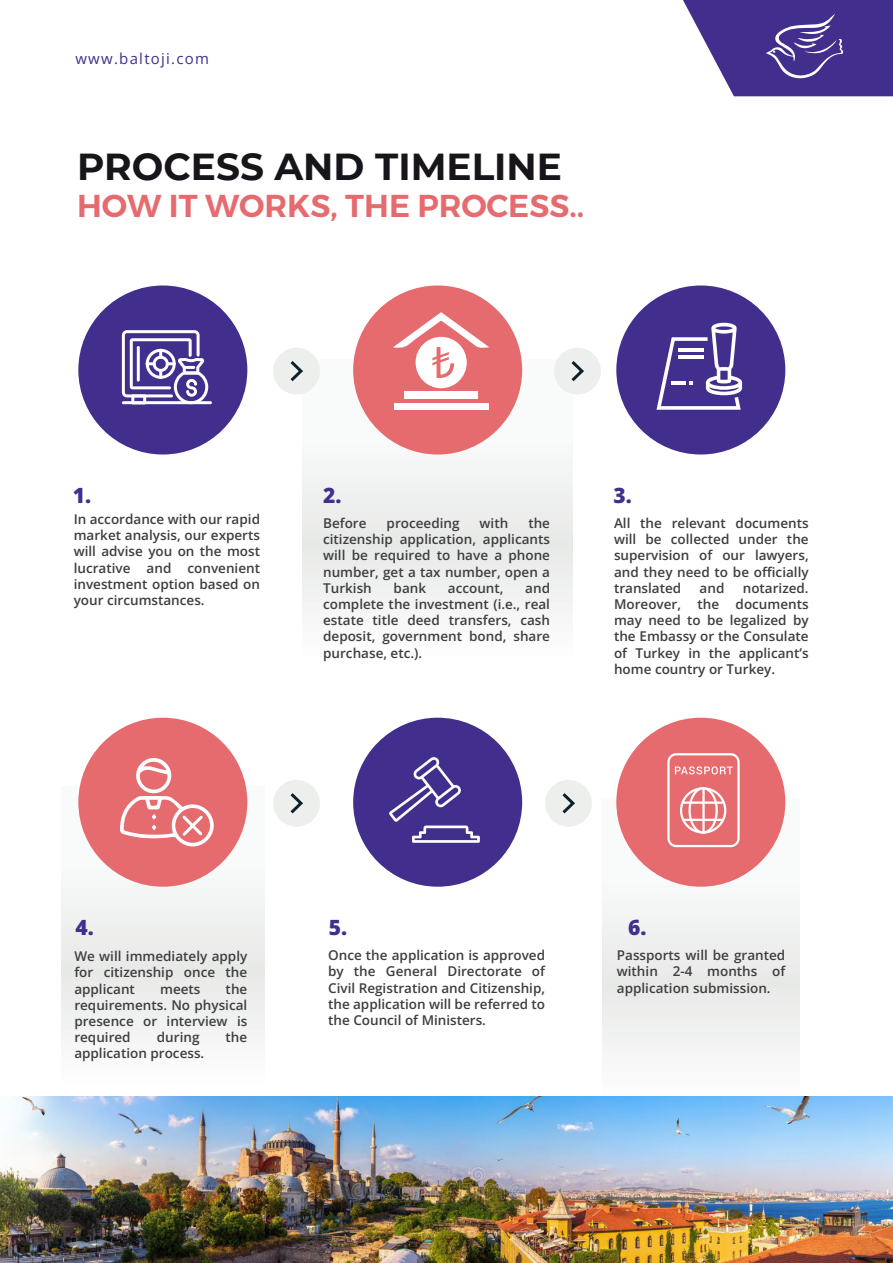
<style>
.page{position:relative;width:893px;height:1263px;background:#fff}
.page>*{position:absolute;margin:0;border:0;box-sizing:border-box;transform-origin:0 0}
.t1{font:700 37.5px "Montserrat";color:#18151a}
.t2{font:600 31.5px "Montserrat";color:#e66b6e}
.t3{font:800 21px "Open Sans";color:#422f8d}
.t4{font:15px "Open Sans";letter-spacing:.085em;color:#422f8d}
.t5{font:600 13.5px/16.2px "Open Sans";color:#3e3e3f;text-align:justify}
</style>
<div class="page">
<div style="left:303px;top:360px;width:269px;height:302px;background:#f1f4f2"></div>
<div style="left:62px;top:787px;width:202px;height:302px;background:#f1f3f2"></div>
<div style="left:602px;top:800px;width:197px;height:302px;background:#f1f3f2"></div>
<div style="left:78px;top:285px;width:169px;height:169px;background:#422f8d;border-radius:50%"></div>
<div style="left:353px;top:285px;width:169px;height:169px;background:#e66b6e;border-radius:50%"></div>
<div style="left:616px;top:285px;width:169px;height:169px;background:#422f8d;border-radius:50%"></div>
<div style="left:273px;top:348px;width:47px;height:46px;background:#edefed;border-radius:50%"></div>
<div style="left:554px;top:348px;width:47px;height:46px;background:#edefed;border-radius:50%"></div>
<svg style="left:290px;top:361px;width:13px;height:21px"></svg>
<svg style="left:571px;top:361px;width:13px;height:21px"></svg>
<div style="left:78px;top:718px;width:169px;height:169px;background:#e66b6e;border-radius:50%"></div>
<div style="left:353px;top:718px;width:169px;height:169px;background:#422f8d;border-radius:50%"></div>
<div style="left:616px;top:718px;width:169px;height:169px;background:#e66b6e;border-radius:50%"></div>
<div style="left:273px;top:780px;width:47px;height:47px;background:#edefed;border-radius:50%"></div>
<div style="left:545px;top:780px;width:47px;height:47px;background:#edefed;border-radius:50%"></div>
<svg style="left:290px;top:793px;width:13px;height:21px"></svg>
<svg style="left:562px;top:793px;width:13px;height:21px"></svg>
<img style="left:0;top:1096px;width:893px;height:167px">
<svg style="left:683px;top:0;width:210px;height:96px"></svg>
<svg style="left:122px;top:330px;width:86px;height:71px"></svg>
<hr style="left:122px;top:401px;width:90px;height:3px;background:#fff">
<svg style="left:389px;top:757px;width:91px;height:86px"></svg>
<div style="left:394px;top:403px;width:94px;height:7px;background:#fff"></div>
<div style="left:405px;top:391px;width:73px;height:7px;background:#fff"></div>
<svg style="left:393px;top:312px;width:96px;height:76px"></svg>
<div style="left:667px;top:753px;width:73px;height:94px;border:2px solid #fff;border-radius:8px"></div>
<svg style="left:675px;top:766px;width:58px;height:8px"></svg>
<svg style="left:681px;top:788px;width:44px;height:44px"></svg>
<div style="left:680px;top:787px;width:46px;height:47px;border:2px solid #fff;border-radius:50%"></div>
<svg style="left:690px;top:788px;width:27px;height:44px"></svg>
<div style="left:688px;top:787px;width:30px;height:47px;border:2px solid #fff;border-radius:50%"></div>
<hr style="left:702px;top:789px;width:3px;height:43px;background:#fff">
<hr style="left:684px;top:819px;width:38px;height:2px;background:#fff">
<hr style="left:683px;top:801px;width:40px;height:3px;background:#fff">
<svg style="left:120px;top:758px;width:94px;height:89px"></svg>
<svg style="left:656px;top:323px;width:86px;height:87px"></svg>
<p class="t4" style="left:75px;top:48px;width:135px">www.baltoji.com</p>
<h1 class="t1" style="left:77px;top:139px;width:486px">PROCESS AND TIMELINE</h1>
<h2 class="t2" style="left:77px;top:181px;width:509px">HOW IT WORKS, THE PROCESS..</h2>
<h3 class="t3" style="left:73px;top:481px;width:20px">1.</h3>
<h3 class="t3" style="left:323px;top:481px;width:20px">2.</h3>
<h3 class="t3" style="left:614px;top:481px;width:20px">3.</h3>
<p class="t5" style="left:323px;top:515px;width:45px">Before</p>
<p class="t5" style="left:387px;top:515px;width:74px">proceeding</p>
<p class="t5" style="left:480px;top:515px;width:30px">with</p>
<p class="t5" style="left:74px;top:511px;width:188px">In accordance with our rapid market analysis, our experts will advise you on the most lucrative and convenient investment option based on your circumstances.</p>
<p class="t5" style="left:323px;top:515px;width:228px;text-indent:205px">the citizenship application, applicants will be required to have a phone number, get a tax number, open a Turkish</p>
<p class="t5" style="left:614px;top:515px;width:196px">All the relevant documents will be collected under the supervision of our lawyers, and they need to be officially translated</p>
<p class="t5" style="left:614px;top:579px;width:196px;text-indent:129px">notarized.<br>Moreover, the documents may need to be legalized by the Embassy or the Consulate of Turkey in the applicant’s home country or Turkey.</p>
<p class="t5" style="left:700px;top:579px;width:26px">and</p>
<p class="t5" style="left:323px;top:579px;width:228px;text-indent:202px">and complete the investment (i.e., real estate title deed transfers, cash deposit, government bond, share purchase, etc.).</p>
<p class="t5" style="left:394px;top:579px;width:34px">bank</p>
<p class="t5" style="left:448px;top:579px;width:57px">account,</p>
<h3 class="t3" style="left:75px;top:913px;width:20px">4.</h3>
<h3 class="t3" style="left:329px;top:913px;width:20px">5.</h3>
<h3 class="t3" style="left:628px;top:913px;width:20px">6.</h3>
<p class="t5" style="left:328px;top:947px;width:218px">Once the application is approved by the General Directorate of Civil Registration and Citizenship, the application will be referred to the Council of Ministers.</p>
<p class="t5" style="left:617px;top:947px;width:170px">Passports will be granted within 2-4 months of application submission.</p>
<p class="t5" style="left:74px;top:948px;width:174px">We will immediately apply for citizenship once the applicant</p>
<p class="t5" style="left:74px;top:980px;width:174px;text-indent:151px">the requirements. No physical presence or interview is required</p>
<p class="t5" style="left:160px;top:980px;width:42px">meets</p>
<p class="t5" style="left:157px;top:1029px;width:44px">during</p>
<p class="t5" style="left:226px;top:1029px;width:23px">the</p>
<p class="t5" style="left:74px;top:1045px;width:131px">application process.</p>
</div>
